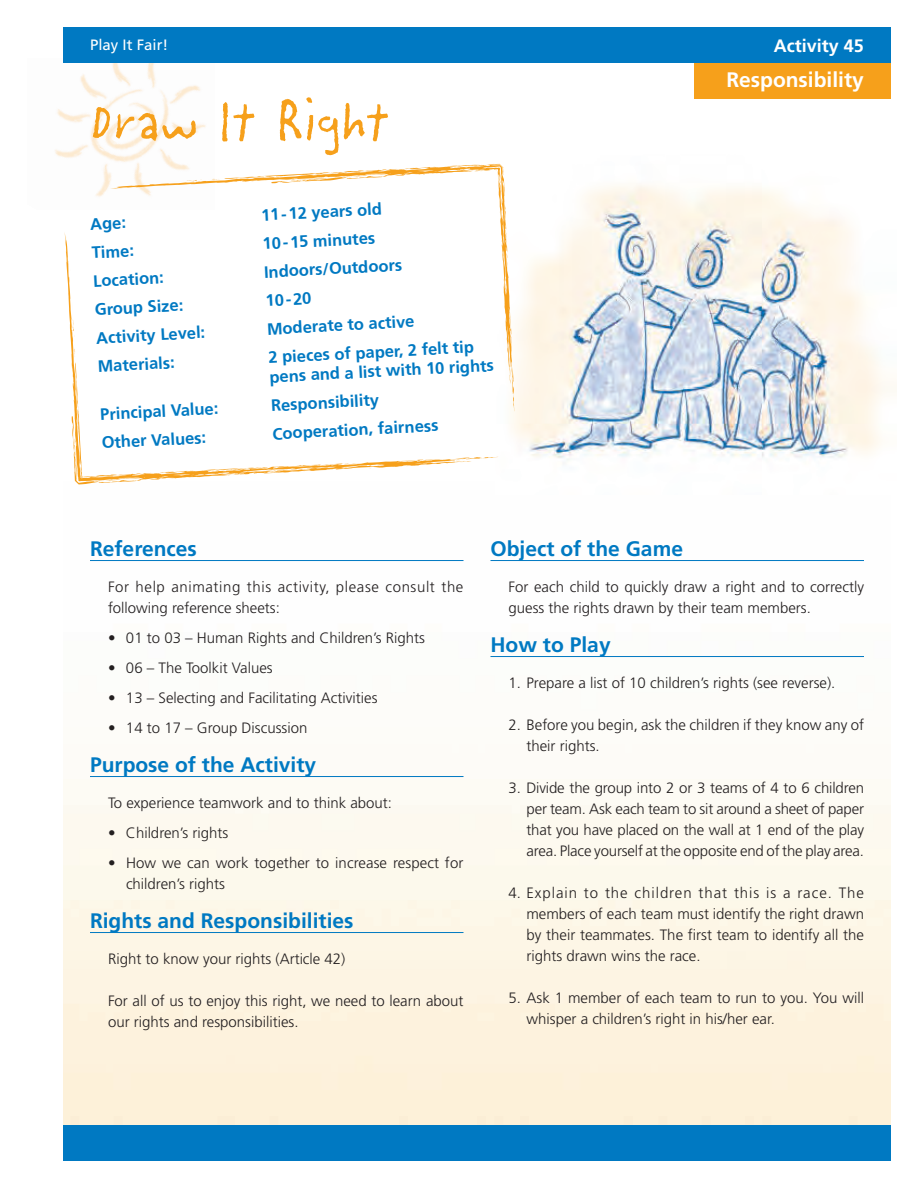
<style>
.page{position:relative;width:918px;height:1188px;background:#fff}
.page>*{position:absolute;margin:0;border:0;box-sizing:border-box;transform-origin:0 0}
.t1{font:63px "Litterbox ICG";color:#f6a01b}
.t2{font:700 21px "Frutiger";color:#0079c2}
.t3{font:700 21px "Frutiger";color:#fff}
.t4{font:700 18px "Frutiger";color:#fff}
.t5{font:700 16.5px/19.5px "Frutiger";color:#0079c2}
.t6{font:300 15px/21px "Frutiger";color:#231f20}
.t7{font:300 15px/21px "Frutiger";letter-spacing:.04em;color:#231f20}
.t8{font:15px "Frutiger";color:#fff}
</style>
<div class="page">
<hr style="left:90px;top:560px;width:374px;height:1px;background:#0079c2">
<hr style="left:90px;top:776px;width:374px;height:1px;background:#0079c2">
<hr style="left:90px;top:932px;width:374px;height:1px;background:#0079c2">
<hr style="left:490px;top:560px;width:374px;height:1px;background:#0079c2">
<hr style="left:490px;top:656px;width:374px;height:1px;background:#0079c2">
<img style="left:496px;top:185px;width:401px;height:310px">
<div style="left:63px;top:1125px;width:828px;height:36px;background:#0079c2"></div>
<img style="left:55px;top:63px;width:151px;height:134px">
<svg style="left:65px;top:234px;width:388px;height:246px"></svg>
<svg style="left:453px;top:457px;width:46px;height:6px"></svg>
<svg style="left:368px;top:465px;width:13px;height:4px"></svg>
<svg style="left:344px;top:463px;width:14px;height:5px"></svg>
<svg style="left:321px;top:465px;width:16px;height:5px"></svg>
<svg style="left:271px;top:469px;width:23px;height:3px"></svg>
<svg style="left:302px;top:466px;width:8px;height:6px"></svg>
<svg style="left:208px;top:470px;width:7px;height:5px"></svg>
<svg style="left:221px;top:467px;width:38px;height:8px"></svg>
<svg style="left:161px;top:472px;width:5px;height:8px"></svg>
<svg style="left:178px;top:471px;width:14px;height:8px"></svg>
<svg style="left:71px;top:343px;width:80px;height:142px"></svg>
<svg style="left:72px;top:298px;width:3px;height:39px"></svg>
<svg style="left:65px;top:239px;width:2px;height:13px"></svg>
<svg style="left:110px;top:161px;width:402px;height:216px"></svg>
<svg style="left:509px;top:365px;width:5px;height:47px"></svg>
<svg style="left:503px;top:278px;width:4px;height:13px"></svg>
<svg style="left:504px;top:253px;width:4px;height:15px"></svg>
<svg style="left:502px;top:230px;width:5px;height:15px"></svg>
<svg style="left:500px;top:178px;width:2px;height:24px"></svg>
<svg style="left:500px;top:210px;width:6px;height:8px"></svg>
<svg style="left:451px;top:166px;width:6px;height:5px"></svg>
<svg style="left:463px;top:164px;width:36px;height:7px"></svg>
<svg style="left:406px;top:168px;width:4px;height:8px"></svg>
<svg style="left:422px;top:167px;width:13px;height:8px"></svg>
<svg style="left:208px;top:169px;width:189px;height:15px"></svg>
<svg style="left:168px;top:180px;width:34px;height:3px"></svg>
<div style="left:63px;top:27px;width:828px;height:36px;background:#0079c2"></div>
<div style="left:694px;top:63px;width:197px;height:36px;background:#f6a01b"></div>
<p class="t8" style="left:90px;top:39px;width:80px">Play It Fair!</p>
<p class="t4" style="left:774px;top:38px;width:92px">Activity 45</p>
<h1 class="t1" style="left:90px;top:102px;width:302px">Draw It Right</h1>
<p class="t5" style="left:90px;top:216px;width:37px;rotate:-3deg">Age:</p>
<p class="t5" style="left:91px;top:244px;width:44px;rotate:-3deg">Time:</p>
<p class="t5" style="left:93px;top:273px;width:72px;rotate:-3deg">Location:</p>
<p class="t5" style="left:94px;top:301px;width:90px;rotate:-3deg">Group Size:</p>
<p class="t5" style="left:96px;top:329px;width:111px;rotate:-3deg">Activity Level:</p>
<p class="t5" style="left:97px;top:358px;width:79px;rotate:-3deg">Materials:</p>
<p class="t5" style="left:261px;top:207px;width:123px;rotate:-3deg">11-12 years old</p>
<p class="t5" style="left:262px;top:235px;width:114px;rotate:-3deg">10-15 minutes</p>
<p class="t5" style="left:264px;top:264px;width:140px;rotate:-3deg">Indoors/Outdoors</p>
<p class="t5" style="left:265px;top:292px;width:47px;rotate:-3deg">10-20</p>
<p class="t5" style="left:267px;top:320px;width:149px;rotate:-3deg">Moderate to active</p>
<p class="t5" style="left:268px;top:349px;width:226px;rotate:-3deg">2 pieces of paper, 2 felt tip pens and a list with 10 rights</p>
<p class="t5" style="left:100px;top:406px;width:120px;rotate:-3deg">Principal Value:</p>
<p class="t5" style="left:271px;top:397px;width:110px;rotate:-3deg">Responsibility</p>
<p class="t5" style="left:101px;top:434px;width:106px;rotate:-3deg">Other Values:</p>
<p class="t5" style="left:272px;top:425px;width:168px;rotate:-3deg">Cooperation, fairness</p>
<h2 class="t3" style="left:726px;top:71px;width:139px">Responsibility</h2>
<h2 class="t2" style="left:90px;top:540px;width:108px">References</h2>
<p class="t7" style="left:108px;top:577px;width:357px">For help animating this activity, please consult the following reference sheets:</p>
<p class="t6" style="left:108px;top:628px;width:318px">• 01 to 03 – Human Rights and Children’s Rights</p>
<p class="t6" style="left:108px;top:658px;width:166px">• 06 – The Toolkit Values</p>
<p class="t6" style="left:108px;top:688px;width:271px">• 13 – Selecting and Facilitating Activities</p>
<p class="t6" style="left:108px;top:718px;width:201px">• 14 to 17 – Group Discussion</p>
<h2 class="t2" style="left:90px;top:756px;width:228px">Purpose of the Activity</h2>
<p class="t6" style="left:108px;top:793px;width:286px">To experience teamwork and to think about:</p>
<p class="t6" style="left:108px;top:823px;width:122px">• Children’s rights</p>
<p class="t6" style="left:126px;top:853px;width:339px;text-indent:-18px">• How we can work together to increase respect for children’s rights</p>
<h2 class="t2" style="left:90px;top:912px;width:265px">Rights and Responsibilities</h2>
<p class="t6" style="left:108px;top:949px;width:239px">Right to know your rights (Article 42)</p>
<p class="t6" style="left:108px;top:991px;width:357px">For all of us to enjoy this right, we need to learn about our rights and responsibilities.</p>
<h2 class="t2" style="left:490px;top:540px;width:194px">Object of the Game</h2>
<p class="t6" style="left:508px;top:577px;width:357px">For each child to quickly draw a right and to correctly guess the rights drawn by their team members.</p>
<h2 class="t2" style="left:490px;top:636px;width:122px">How to Play</h2>
<p class="t6" style="left:508px;top:673px;width:328px">1. Prepare a list of 10 children’s rights (see reverse).</p>
<p class="t6" style="left:526px;top:715px;width:339px;text-indent:-18px">2. Before you begin, ask the children if they know any of their rights.</p>
<p class="t6" style="left:526px;top:778px;width:339px;text-align:justify;text-indent:-18px">3. Divide the group into 2 or 3 teams of 4 to 6 children per team. Ask each team to sit around a sheet of paper that you have placed on the wall at 1 end of the play area. Place yourself at the opposite end of the play area.</p>
<p class="t6" style="left:526px;top:883px;width:339px;text-align:justify;text-indent:-18px">4. Explain to the children that this is a race. The members of each team must identify the right drawn by their teammates. The first team to identify all the rights drawn wins the race.</p>
<p class="t6" style="left:526px;top:988px;width:339px;text-indent:-18px">5. Ask 1 member of each team to run to you. You will whisper a children’s right in his/her ear.</p>
</div>
